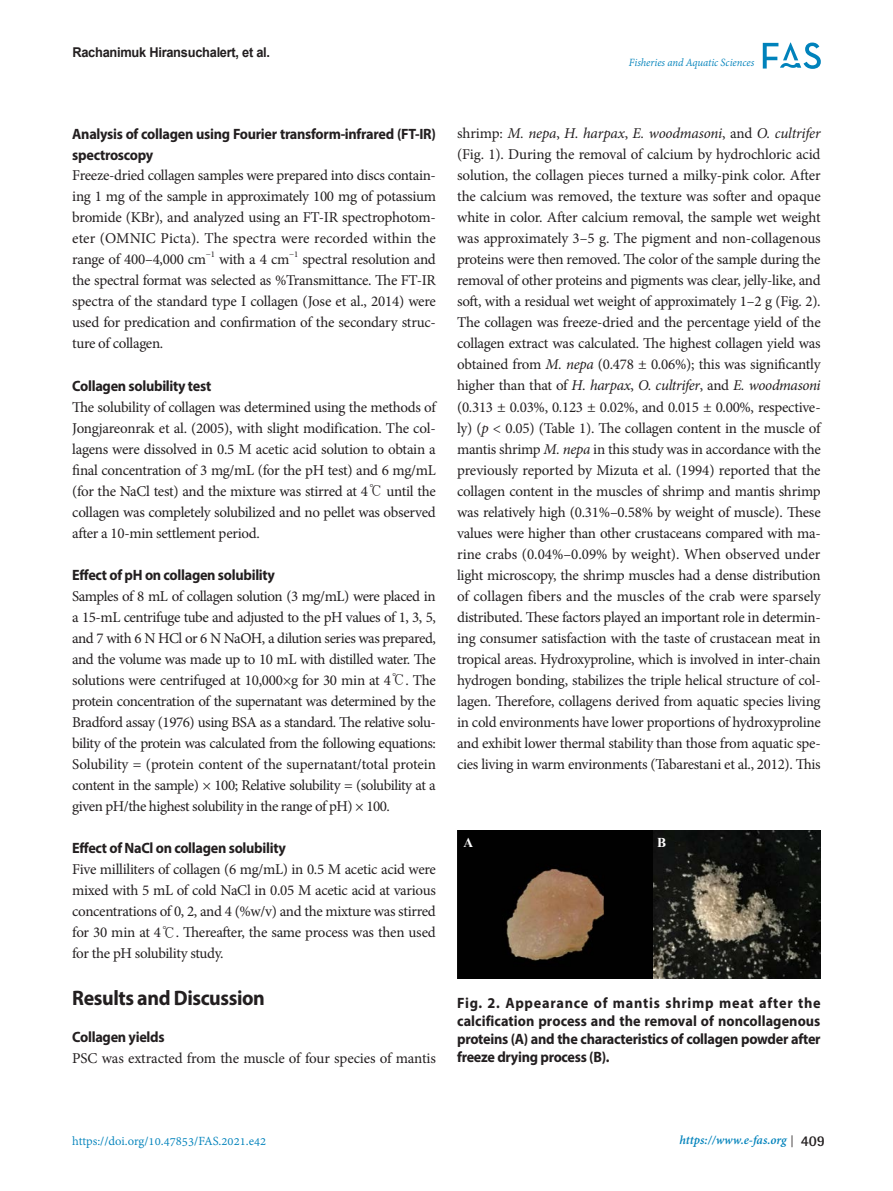
<style>
.page{position:relative;width:893px;height:1191px;background:#fff}
.page>*{position:absolute;margin:0;border:0;box-sizing:border-box;transform-origin:0 0}
.headiing_1st{font:700 21px "Myriad Pro";letter-spacing:-.02em;color:#231f20;scale:.95 1}
.main_text_1st_no_ind{font:15px/21px "Minion Pro";letter-spacing:-.02em;color:#231f20;text-align:justify}
.table_title{font:700 15px/18px "Myriad Pro";letter-spacing:-.02em;color:#231f20;text-align:justify;scale:.95 1}
.heading_2nd{font:700 15px/21px "Myriad Pro";letter-spacing:-.02em;color:#231f20;scale:.95 1}
.t1{font:13.5px "Adobe Devanagari";color:#0082bb}
.t2{font:700 13.5px "Arial";letter-spacing:-.02em;color:#231f20;scale:.95 1}
.t3{font:italic 700 13.5px "Adobe Devanagari";color:#0082bb}
.t4{font:700 13.5px "Times New Roman";color:#fff}
.t5{font:italic 12px "Adobe Devanagari";letter-spacing:-.005em;color:#0082bb;scale:.95 1}
.main_text_1st_no_ind-2{font:8.7px "Minion Pro";color:#231f20}
.s1{font-family:"Adobe Myungjo Std";font-weight:500}
.s2{font-style:italic}
.s3{font-family:"Helvetica Neue LT Pro";font-weight:300;font-style:normal;font-stretch:condensed;font-size:16.05px;color:#231f20}
.s4{font-family:"Rotis Semi Sans Std";font-style:normal;font-size:15px;color:#231f20}
</style>
<div class="page">
<svg style="left:763px;top:43px;width:58px;height:26px"></svg>
<img style="left:457px;top:830px;width:364px;height:148px">
<p class="t2" style="left:72px;top:42px;width:210px">Rachanimuk Hiransuchalert, et al.</p>
<p class="t5" style="left:629px;top:56px;width:133px">Fisheries and Aquatic Sciences</p>
<p class="heading_2nd" style="left:72px;top:123px;width:384px">Analysis of collagen using Fourier transform-infrared (FT-IR) spectroscopy</p>
<p class="main_text_1st_no_ind" style="left:72px;top:165px;width:365px">Freeze-dried collagen samples were prepared into discs contain&shy;ing 1 mg of the sample in approximately 100 mg of potassium bromide (KBr), and analyzed using an FT-IR spectrophotom&shy;eter (OMNIC Picta). The spectra were recorded within the range of 400–4,000 cm</p>
<p class="main_text_1st_no_ind-2" style="left:206px;top:249px;width:11px">−1</p>
<p class="main_text_1st_no_ind" style="left:219px;top:249px;width:72px">with a 4 cm</p>
<p class="main_text_1st_no_ind-2" style="left:289px;top:249px;width:11px">−1</p>
<p class="main_text_1st_no_ind" style="left:72px;top:249px;width:365px;text-indent:230px">spectral resolution and the spectral format was selected as %Transmittance. The FT-IR spectra of the standard type I collagen (Jose et al., 2014) were used for predication and confirmation of the secondary struc&shy;ture of collagen.</p>
<p class="heading_2nd" style="left:72px;top:375px;width:148px">Collagen solubility test</p>
<p class="main_text_1st_no_ind" style="left:72px;top:396px;width:365px">The solubility of collagen was determined using the methods of Jongjareonrak et al. (2005), with slight modification. The col&shy;lagens were dissolved in 0.5 M acetic acid solution to obtain a final concentration of 3 mg/mL (for the pH test) and 6 mg/mL (for the NaCl test) and the mixture was stirred at 4<span class="s1">℃</span> until the collagen was completely solubilized and no pellet was observed after a 10-min settlement period.</p>
<p class="heading_2nd" style="left:72px;top:564px;width:215px">Effect of pH on collagen solubility</p>
<p class="main_text_1st_no_ind" style="left:72px;top:585px;width:365px">Samples of 8 mL of collagen solution (3 mg/mL) were placed in a 15-mL centrifuge tube and adjusted to the pH values of 1, 3, 5, and 7 with 6 N HCl or 6 N NaOH, a dilution series was prepared, and the volume was made up to 10 mL with distilled water. The solutions were centrifuged at 10,000×g for 30 min at 4<span class="s1">℃</span>. The protein concentration of the supernatant was determined by the Bradford assay (1976) using BSA as a standard. The relative solu&shy;bility of the protein was calculated from the following equations:<br>Solubility = (protein content of the supernatant/total protein content in the sample) × 100; Relative solubility = (solubility at a given pH/the highest solubility in the range of pH) × 100.</p>
<p class="heading_2nd" style="left:72px;top:837px;width:226px">Effect of NaCl on collagen solubility</p>
<p class="main_text_1st_no_ind" style="left:72px;top:858px;width:365px">Five milliliters of collagen (6 mg/mL) in 0.5 M acetic acid were mixed with 5 mL of cold NaCl in 0.05 M acetic acid at various concentrations of 0, 2, and 4 (%w/v) and the mixture was stirred for 30 min at 4<span class="s1">℃</span>. Thereafter, the same process was then used for the pH solubility study.</p>
<p class="headiing_1st" style="left:72px;top:984px;width:204px">Results and Discussion</p>
<p class="heading_2nd" style="left:72px;top:1026px;width:99px">Collagen yields</p>
<p class="main_text_1st_no_ind" style="left:72px;top:1047px;width:365px">PSC was extracted from the muscle of four species of mantis</p>
<p class="main_text_1st_no_ind" style="left:457px;top:123px;width:365px">shrimp: <span class="s2">M. nepa</span>, <span class="s2">H. harpax</span>, <span class="s2">E. woodmasoni</span>, and <span class="s2">O. cultrifer </span>(Fig. 1). During the removal of calcium by hydrochloric acid solution, the collagen pieces turned a milky-pink color. After the calcium was removed, the texture was softer and opaque white in color. After calcium removal, the sample wet weight was approximately 3–5 g. The pigment and non-collagenous proteins were then removed. The color of the sample during the removal of other proteins and pigments was clear, jelly-like, and soft, with a residual wet weight of approximately 1–2 g (Fig. 2).<br>The collagen was freeze-dried and the percentage yield of the collagen extract was calculated. The highest collagen yield was obtained from <span class="s2">M. nepa</span> (0.478 ± 0.06%); this was significantly higher than that of <span class="s2">H. harpax</span>, <span class="s2">O. cultrifer</span>, and <span class="s2">E. woodmasoni </span>(0.313 ± 0.03%, 0.123 ± 0.02%, and 0.015 ± 0.00%, respective&shy;ly) (<span class="s2">p</span> &lt; 0.05) (Table 1). The collagen content in the muscle of mantis shrimp <span class="s2">M. nepa</span> in this study was in accordance with the previously reported by Mizuta et al. (1994) reported that the collagen content in the muscles of shrimp and mantis shrimp was relatively high (0.31%–0.58% by weight of muscle). These values were higher than other crustaceans compared with ma&shy;rine crabs (0.04%–0.09% by weight). When observed under light microscopy, the shrimp muscles had a dense distribution of collagen fibers and the muscles of the crab were sparsely distributed. These factors played an important role in determin&shy;ing consumer satisfaction with the taste of crustacean meat in tropical areas. Hydroxyproline, which is involved in inter-chain hydrogen bonding, stabilizes the triple helical structure of col&shy;lagen. Therefore, collagens derived from aquatic species living in cold environments have lower proportions of hydroxyproline and exhibit lower thermal stability than those from aquatic spe&shy;cies living in warm environments (Tabarestani et al., 2012). This</p>
<p class="t4" style="left:463px;top:832px;width:11px">A</p>
<p class="t4" style="left:657px;top:832px;width:11px">B</p>
<p class="table_title" style="left:457px;top:993px;width:384px">Fig. 2. Appearance of mantis shrimp meat after the calcification process and the removal of noncollagenous proteins (A) and the characteristics of collagen powder after freeze drying process (B).</p>
<p class="t1" style="left:72px;top:1133px;width:196px">https://doi.org/10.47853/FAS.2021.e42</p>
<p class="t3" style="left:680px;top:1132px;width:147px">https://www.e-fas.org <span class="s3">|</span> <span class="s4">409</span></p>
</div>
